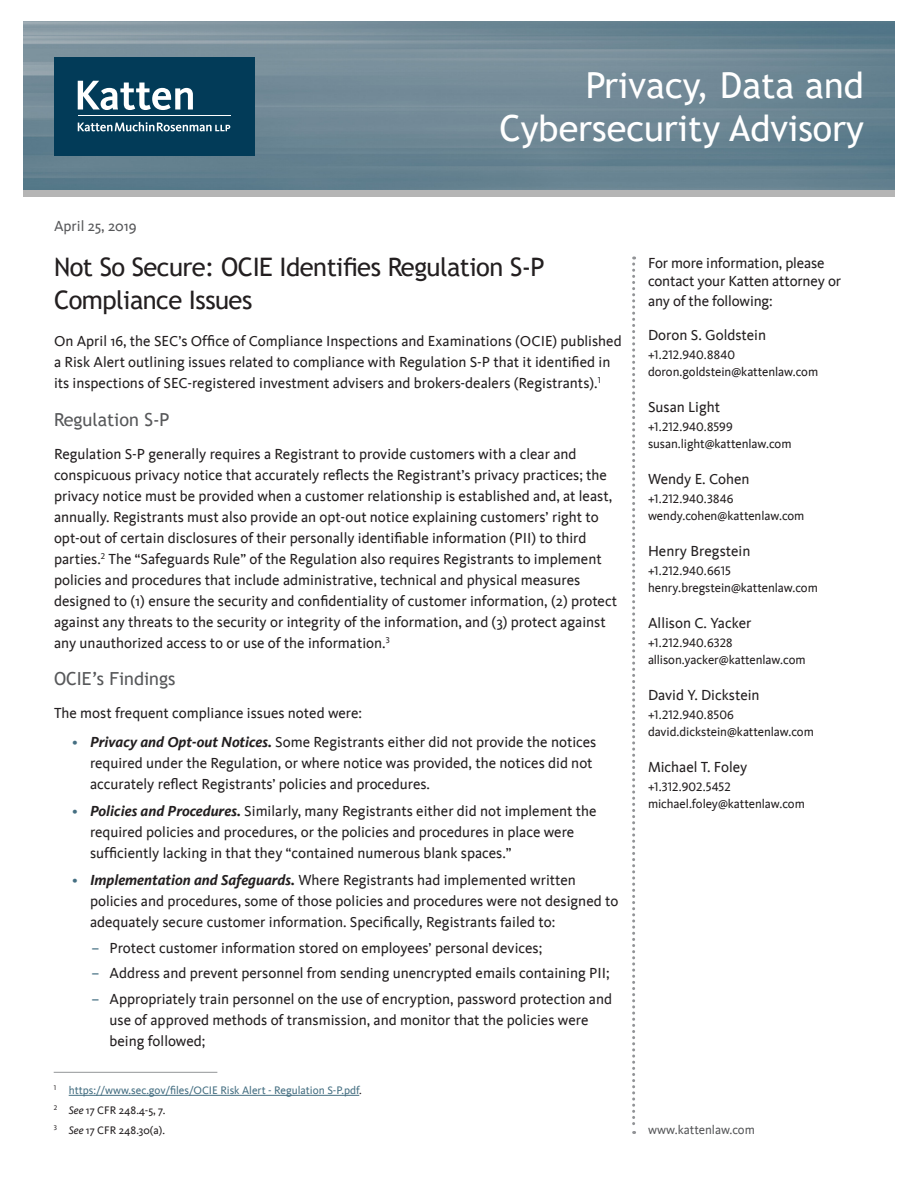
<style>
.page{position:relative;width:918px;height:1188px;background:#fff}
.page>*{position:absolute;margin:0;border:0;box-sizing:border-box;transform-origin:0 0}
.t1{font:36px/43.2px "Trebuchet MS";color:#fff;text-align:right}
.t2{font:25.5px/33px "Trebuchet MS";letter-spacing:-.02em;color:#231f20}
.SubHeads{font:18px "Trebuchet MS";color:#57585a}
.t3{font:15px/21px "Kievit";color:#231f20}
.Alpha{font:15px "Kievit";color:#57585a}
.t4{font:12.75px/17.2px "Kievit";letter-spacing:-.005em;color:#231f20}
.t5{font:12.75px "Kievit";color:#57585a}
.SubHeads-2{font:11.25px "Kievit";color:#456f82}
.SubHeads-3{font:11.25px "Kievit";color:#231f20}
.s1{font-family:"Kievit Book SC";color:#456f82}
.s2{font-weight:700;font-style:italic}
.s3{color:#456f82}
.s4{color:#231f20}
.s5{font-style:italic}
.s6{font-family:"Kievit Book SC"}
</style>
<div class="page">
<svg style="left:632px;top:256px;width:3px;height:878px"></svg>
<img style="left:24px;top:22px;width:870px;height:168px">
<div style="left:23px;top:190px;width:871px;height:7px;background:#b5b5b5"></div>
<div style="left:54px;top:57px;width:201px;height:98px;background:#023b58"></div>
<svg style="left:78px;top:81px;width:115px;height:29px"></svg>
<hr style="left:78px;top:116px;width:152px;height:1px;background:#fff">
<svg style="left:78px;top:122px;width:152px;height:9px"></svg>
<hr style="left:69px;top:1095px;width:290px;height:1px;background:#456f82">
<hr style="left:54px;top:1072px;width:163px;height:1px;background:#939598">
<p class="Alpha" style="left:54px;top:217px;width:84px">April 25, 2019</p>
<p class="t1" style="left:499px;top:63px;width:366px">Privacy, Data and<br>Cybersecurity Advisory</p>
<p class="t2" style="left:54px;top:250px;width:492px">Not So Secure: OCIE Identifies Regulation S-P<br>Compliance Issues</p>
<p class="t3" style="left:54px;top:331px;width:569px">On April 16, the SEC’s Office of Compliance Inspections and Examinations (OCIE) published a Risk Alert outlining issues related to compliance with Regulation S-P that it identified in its inspections of SEC-registered investment advisers and brokers-dealers (Registrants).<sup>1</sup></p>
<p class="SubHeads" style="left:54px;top:408px;width:117px">Regulation S-P</p>
<p class="t3" style="left:54px;top:443px;width:565px">Regulation S-P generally requires a Registrant to provide customers with a clear and conspicuous privacy notice that accurately reflects the Registrant’s privacy practices; the privacy notice must be provided when a customer relationship is established and, at least, annually. Registrants must also provide an opt-out notice explaining customers’ right to opt-out of certain disclosures of their personally identifiable information (PII) to third parties.<sup>2</sup> The “Safeguards Rule” of the Regulation also requires Registrants to implement policies and procedures that include administrative, technical and physical measures designed to (1) ensure the security and confidentiality of customer information, (2) protect against any threats to the security or integrity of the information, and (3) protect against any unauthorized access to or use of the information.<sup>3</sup></p>
<p class="SubHeads" style="left:54px;top:667px;width:123px">OCIE’s Findings</p>
<p class="t3" style="left:54px;top:703px;width:310px">The most frequent compliance issues noted were:</p>
<p class="t3" style="left:90px;top:731px;width:508px;text-indent:-18px"><span class="s1">•</span> <span class="s2">Privacy and Opt-out Notices.</span> Some Registrants either did not provide the notices required under the Regulation, or where notice was provided, the notices did not accurately reflect Registrants’ policies and procedures.</p>
<p class="t3" style="left:90px;top:800px;width:508px;text-indent:-18px"><span class="s1">•</span> <span class="s2">Policies and Procedures.</span> Similarly, many Registrants either did not implement the required policies and procedures, or the policies and procedures in place were sufficiently lacking in that they “contained numerous blank spaces.”</p>
<p class="t3" style="left:90px;top:869px;width:530px;text-indent:-18px"><span class="s1">•</span> <span class="s2">Implementation and Safeguards.</span> Where Registrants had implemented written policies and procedures, some of those policies and procedures were not designed to adequately secure customer information. Specifically, Registrants failed to:</p>
<p class="t3" style="left:92px;top:938px;width:452px"><span class="s3">–</span> Protect customer information stored on employees’ personal devices;</p>
<p class="t3" style="left:92px;top:963px;width:520px"><span class="s3">–</span> Address and prevent personnel from sending unencrypted emails containing PII;</p>
<p class="t3" style="left:110px;top:989px;width:504px;text-indent:-18px"><span class="s3">–</span> Appropriately train personnel on the use of encryption, password protection and use of approved methods of transmission, and monitor that the policies were being followed;</p>
<p class="SubHeads-2" style="left:54px;top:1084px;width:310px"><sup>1</sup> https://www.sec.gov/files/OCIE Risk Alert - Regulation S-P.pdf<span class="s4">.</span></p>
<p class="SubHeads-3" style="left:54px;top:1104px;width:113px"><sup>2</sup> <span class="s5">See</span> 17 CFR 248.4-5, 7.</p>
<p class="SubHeads-3" style="left:54px;top:1124px;width:113px"><sup>3</sup> <span class="s5">See</span> 17 CFR 248.30(a).</p>
<p class="t3" style="left:648px;top:253px;width:195px;line-height:19.2px">For more information, please contact your Katten attorney or any of the following:</p>
<p class="t3" style="left:648px;top:325px;width:120px">Doron S. Goldstein</p>
<p class="t4" style="left:648px;top:346px;width:172px"><span class="s6">+1.212.940.8840 </span>doron.goldstein@kattenlaw.com</p>
<p class="t3" style="left:648px;top:397px;width:74px">Susan Light</p>
<p class="t4" style="left:648px;top:418px;width:145px"><span class="s6">+1.212.940.8599 </span>susan.light@kattenlaw.com</p>
<p class="t3" style="left:648px;top:469px;width:103px">Wendy E. Cohen</p>
<p class="t4" style="left:648px;top:490px;width:158px"><span class="s6">+1.212.940.3846 </span>wendy.cohen@kattenlaw.com</p>
<p class="t3" style="left:648px;top:541px;width:104px">Henry Bregstein</p>
<p class="t4" style="left:648px;top:562px;width:171px"><span class="s6">+1.212.940.6615 </span>henry.bregstein@kattenlaw.com</p>
<p class="t3" style="left:648px;top:613px;width:105px">Allison C. Yacker</p>
<p class="t4" style="left:648px;top:634px;width:159px"><span class="s6">+1.212.940.6328 </span>allison.yacker@kattenlaw.com</p>
<p class="t3" style="left:648px;top:685px;width:113px">David Y. Dickstein</p>
<p class="t4" style="left:648px;top:706px;width:167px"><span class="s6">+1.212.940.8506 </span>david.dickstein@kattenlaw.com</p>
<p class="t3" style="left:648px;top:757px;width:101px">Michael T. Foley</p>
<p class="t4" style="left:648px;top:778px;width:158px"><span class="s6">+1.312.902.5452 </span>michael.foley@kattenlaw.com</p>
<p class="t5" style="left:648px;top:1122px;width:108px">www.kattenlaw.com</p>
</div>
